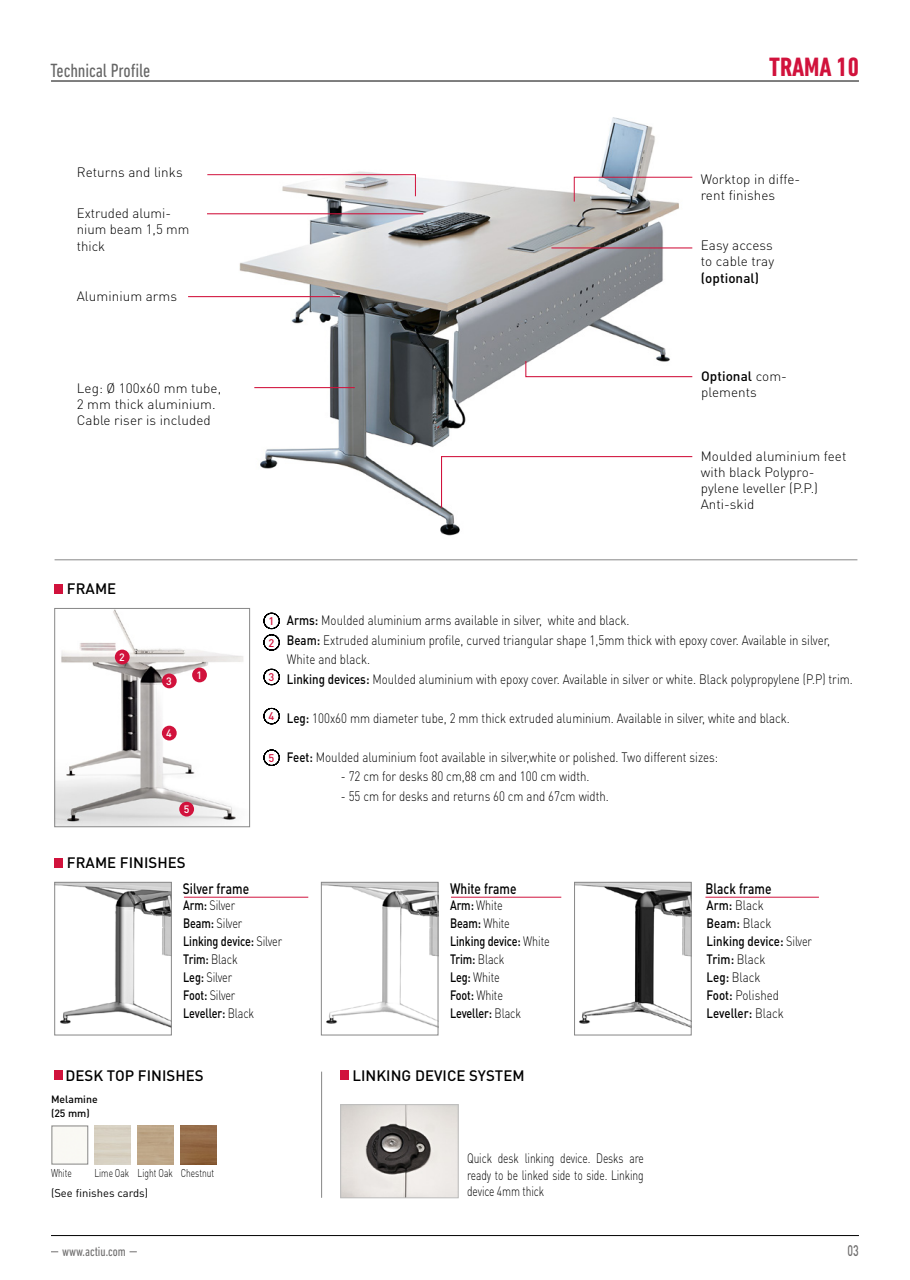
<style>
.page{position:relative;width:910px;height:1280px;background:#fff}
.page>*{position:absolute;margin:0;border:0;box-sizing:border-box;transform-origin:0 0}
.t1{font:700 condensed 27px "DIN Next LT Pro";letter-spacing:-.005em;color:#d1123c}
.t2{font:condensed 19.5px "DIN Next LT Pro";letter-spacing:-.005em;color:#000}
.t3{font:500 15.15px "DIN Pro";color:#706f6f;scale:.7 1}
.t4{font:500 15px "DIN Pro";letter-spacing:.005em;color:#000}
.t5{font:500 15px "DIN Pro";letter-spacing:.005em;color:#000;scale:.8 1}
.t6{font:300 13.5px/19.5px "DIN Pro";color:#000;scale:.85 1}
.t7{font:300 13.5px/16.2px "DIN Pro";color:#000}
.t8{font:500 13.5px "DIN Pro";letter-spacing:-.01em;color:#000;scale:.8 1}
.t9{font:300 13.5px/16.5px "DIN Pro";color:#000;text-align:justify;scale:.76 1}
.t10{font:300 13.5px "DIN Pro";color:#000;scale:.8 1}
.t11{font:500 13.5px "DIN Pro";letter-spacing:-.01em;color:#000;scale:.85 1}
.t12{font:condensed 13.5px "DIN Next LT Pro";color:#706f6f}
.t13{font:300 11.25px "DIN Pro";color:#000;scale:.75 1}
.t14{font:11.25px "DIN Pro";color:#000}
.t15{font:500 10.95px "DIN Pro";color:#d1123c}
.t16{font:500 10.5px "DIN Pro";color:#000}
.t17{font:500 10.5px "DIN Pro";color:#fff}
.s1{font-weight:500}
.s2{font-weight:300}
</style>
<div class="page">
<hr style="left:51px;top:81px;width:808px;height:1px;background:#000">
<hr style="left:51px;top:1235px;width:808px;height:1px;background:#000">
<div style="left:55px;top:858px;width:8px;height:10px;background:#d1123c"></div>
<div style="left:55px;top:1070px;width:8px;height:10px;background:#d1123c"></div>
<div style="left:340px;top:1070px;width:9px;height:10px;background:#d1123c"></div>
<img style="left:57px;top:884px;width:112px;height:143px">
<div style="left:55px;top:882px;width:116px;height:153px;border:1px solid #878787"></div>
<img style="left:323px;top:884px;width:113px;height:143px">
<div style="left:321px;top:882px;width:117px;height:153px;border:1px solid #878787"></div>
<img style="left:576px;top:884px;width:113px;height:143px">
<div style="left:574px;top:882px;width:117px;height:153px;border:1px solid #878787"></div>
<hr style="left:184px;top:897px;width:124px;height:1px;background:#d1123c">
<hr style="left:55px;top:559px;width:802px;height:1px;background:#878787">
<hr style="left:451px;top:897px;width:110px;height:1px;background:#d1123c">
<hr style="left:705px;top:897px;width:114px;height:1px;background:#d1123c">
<img style="left:342px;top:1106px;width:114px;height:90px">
<div style="left:340px;top:1104px;width:118px;height:94px;border:1px solid #bcbcbc"></div>
<hr style="left:321px;top:1071px;width:1px;height:127px;background:#878787">
<img style="left:188px;top:117px;width:505px;height:419px">
<svg style="left:573px;top:176px;width:120px;height:26px"></svg>
<svg style="left:525px;top:360px;width:168px;height:18px"></svg>
<hr style="left:551px;top:247px;width:141px;height:1px;background:#d1123c">
<svg style="left:206px;top:174px;width:210px;height:23px"></svg>
<hr style="left:254px;top:387px;width:101px;height:1px;background:#d1123c">
<hr style="left:188px;top:296px;width:152px;height:1px;background:#d1123c">
<hr style="left:207px;top:213px;width:216px;height:1px;background:#d1123c">
<svg style="left:440px;top:455px;width:253px;height:54px"></svg>
<div style="left:55px;top:584px;width:8px;height:10px;background:#d1123c"></div>
<img style="left:57px;top:610px;width:187px;height:215px">
<div style="left:55px;top:608px;width:195px;height:219px;border:1px solid #878787"></div>
<svg style="left:264px;top:613px;width:16px;height:37px"></svg>
<svg style="left:264px;top:669px;width:16px;height:16px"></svg>
<svg style="left:264px;top:708px;width:16px;height:16px"></svg>
<svg style="left:264px;top:750px;width:16px;height:16px"></svg>
<div style="left:115px;top:650px;width:15px;height:14px;background:#d1123c;border-radius:50%"></div>
<div style="left:192px;top:667px;width:15px;height:15px;background:#d1123c;border-radius:50%"></div>
<div style="left:162px;top:673px;width:15px;height:15px;background:#d1123c;border-radius:50%"></div>
<div style="left:162px;top:726px;width:15px;height:14px;background:#d1123c;border-radius:50%"></div>
<div style="left:179px;top:802px;width:15px;height:14px;background:#d1123c;border-radius:50%"></div>
<img style="left:181px;top:1126px;width:36px;height:38px">
<h2 class="t2" style="left:50px;top:60px;width:102px">Technical Profile</h2>
<p class="t7" style="left:77px;top:164px;width:107px">Returns and links</p>
<p class="t7" style="left:77px;top:204px;width:114px">Extruded alumi&shy;nium beam 1,5 mm</p>
<p class="t7" style="left:77px;top:237px;width:30px">thick</p>
<p class="t7" style="left:77px;top:288px;width:102px">Aluminium arms</p>
<p class="t7" style="left:77px;top:379px;width:146px">Leg: Ø 100x60 mm tube,<br>2 mm thick aluminium.<br>Cable riser is included</p>
<p class="t4" style="left:67px;top:579px;width:51px">FRAME</p>
<p class="t17" style="left:119px;top:650px;width:7px">2</p>
<p class="t17" style="left:166px;top:674px;width:7px">3</p>
<p class="t17" style="left:166px;top:726px;width:7px">4</p>
<p class="t17" style="left:197px;top:668px;width:7px">1</p>
<p class="t17" style="left:184px;top:802px;width:7px">5</p>
<p class="t4" style="left:67px;top:853px;width:120px">FRAME FINISHES</p>
<h1 class="t1" style="left:769px;top:51px;width:91px">TRAMA 10</h1>
<p class="t7" style="left:701px;top:170px;width:101px">Worktop in diffe&shy;rent finishes</p>
<p class="t7" style="left:701px;top:237px;width:75px;text-align:justify">Easy access to cable tray <span class="s1">(optional)</span></p>
<p class="t7" style="left:701px;top:368px;width:88px"><span class="s1">Optional</span> com&shy;plements</p>
<p class="t7" style="left:701px;top:447px;width:147px">Moulded aluminium feet</p>
<p class="t7" style="left:701px;top:463px;width:119px">with black Polypro&shy;pylene leveller (P.P.)<br>Anti-skid</p>
<p class="t15" style="left:268px;top:614px;width:7px">1</p>
<p class="t15" style="left:268px;top:635px;width:7px">2</p>
<p class="t15" style="left:268px;top:670px;width:7px">3</p>
<p class="t15" style="left:268px;top:709px;width:7px">4</p>
<p class="t15" style="left:268px;top:750px;width:7px">5</p>
<p class="t6" style="left:287px;top:610px;width:405px"><span class="s1">Arms:</span> Moulded aluminium arms available in silver, white and black.</p>
<p class="t6" style="left:287px;top:629px;width:640px"><span class="s1">Beam:</span> Extruded aluminium profile, curved triangular shape 1,5mm thick with epoxy cover. Available in silver,<br>White and black.</p>
<p class="t6" style="left:287px;top:668px;width:667px"><span class="s1">Linking devices:</span> Moulded aluminium with epoxy cover. Available in silver or white. Black polypropylene (P.P) trim.</p>
<p class="t6" style="left:287px;top:707px;width:593px"><span class="s1">Leg:</span> 100x60 mm diameter tube, 2 mm thick extruded aluminium. Available in silver, white and black.</p>
<p class="t6" style="left:287px;top:746px;width:509px"><span class="s1">Feet:</span> Moulded aluminium foot available in silver,white or polished. Two different sizes:</p>
<p class="t6" style="left:341px;top:766px;width:294px">- 72 cm for desks 80 cm,88 cm and 100 cm width.</p>
<p class="t6" style="left:341px;top:785px;width:317px">- 55 cm for desks and returns 60 cm and 67cm width.</p>
<p class="t5" style="left:183px;top:878px;width:85px">Silver frame</p>
<p class="t10" style="left:183px;top:896px;width:67px"><span class="s1">Arm:</span> Silver</p>
<p class="t10" style="left:183px;top:914px;width:75px"><span class="s1">Beam:</span> Silver</p>
<p class="t8" style="left:183px;top:932px;width:125px">Linking device: <span class="s2">Silver</span></p>
<p class="t8" style="left:183px;top:950px;width:70px">Trim: <span class="s2">Black</span></p>
<p class="t10" style="left:183px;top:968px;width:63px"><span class="s1">Leg:</span> Silver</p>
<p class="t10" style="left:183px;top:986px;width:67px"><span class="s1">Foot:</span> Silver</p>
<p class="t8" style="left:183px;top:1004px;width:90px">Leveller: <span class="s2">Black</span></p>
<p class="t5" style="left:450px;top:878px;width:85px">White frame</p>
<p class="t10" style="left:450px;top:896px;width:67px"><span class="s1">Arm:</span> White</p>
<p class="t8" style="left:450px;top:914px;width:76px">Beam: <span class="s2">White</span></p>
<p class="t8" style="left:450px;top:932px;width:126px">Linking device: <span class="s2">White</span></p>
<p class="t8" style="left:450px;top:950px;width:70px">Trim: <span class="s2">Black</span></p>
<p class="t10" style="left:450px;top:968px;width:64px"><span class="s1">Leg:</span> White</p>
<p class="t8" style="left:450px;top:986px;width:68px">Foot: <span class="s2">White</span></p>
<p class="t8" style="left:450px;top:1004px;width:90px">Leveller: <span class="s2">Black</span></p>
<p class="t4" style="left:65px;top:1065px;width:140px">DESK TOP FINISHES</p>
<p class="t4" style="left:352px;top:1065px;width:174px">LINKING DEVICE SYSTEM</p>
<p class="t16" style="left:51px;top:1092px;width:48px">Melamine</p>
<p class="t16" style="left:51px;top:1106px;width:40px">(25 mm)</p>
<p class="t13" style="left:51px;top:1165px;width:30px">White</p>
<p class="t13" style="left:94px;top:1165px;width:48px">Lime Oak</p>
<p class="t13" style="left:138px;top:1165px;width:49px">Light Oak</p>
<p class="t13" style="left:181px;top:1165px;width:46px">Chestnut</p>
<p class="t14" style="left:51px;top:1186px;width:99px">(See finishes cards)</p>
<p class="t9" style="left:467px;top:1150px;width:234px">Quick desk linking device. Desks are ready to be linked side to side. Linking device 4mm thick</p>
<p class="t5" style="left:705px;top:878px;width:84px">Black frame</p>
<p class="t6" style="left:707px;top:895px;width:69px"><span class="s1">Arm:</span> Black</p>
<p class="t11" style="left:707px;top:914px;width:78px">Beam: <span class="s2">Black</span></p>
<p class="t11" style="left:707px;top:932px;width:125px">Linking device: <span class="s2">Silver</span></p>
<p class="t11" style="left:707px;top:950px;width:71px">Trim: <span class="s2">Black</span></p>
<p class="t6" style="left:707px;top:967px;width:65px"><span class="s1">Leg:</span> Black</p>
<p class="t6" style="left:707px;top:985px;width:87px"><span class="s1">Foot:</span> Polished</p>
<p class="t11" style="left:707px;top:1004px;width:92px">Leveller: <span class="s2">Black</span></p>
<p class="t12" style="left:62px;top:1243px;width:65px">www.actiu.com</p>
<p class="t3" style="left:848px;top:1240px;width:18px">03</p>
</div>
